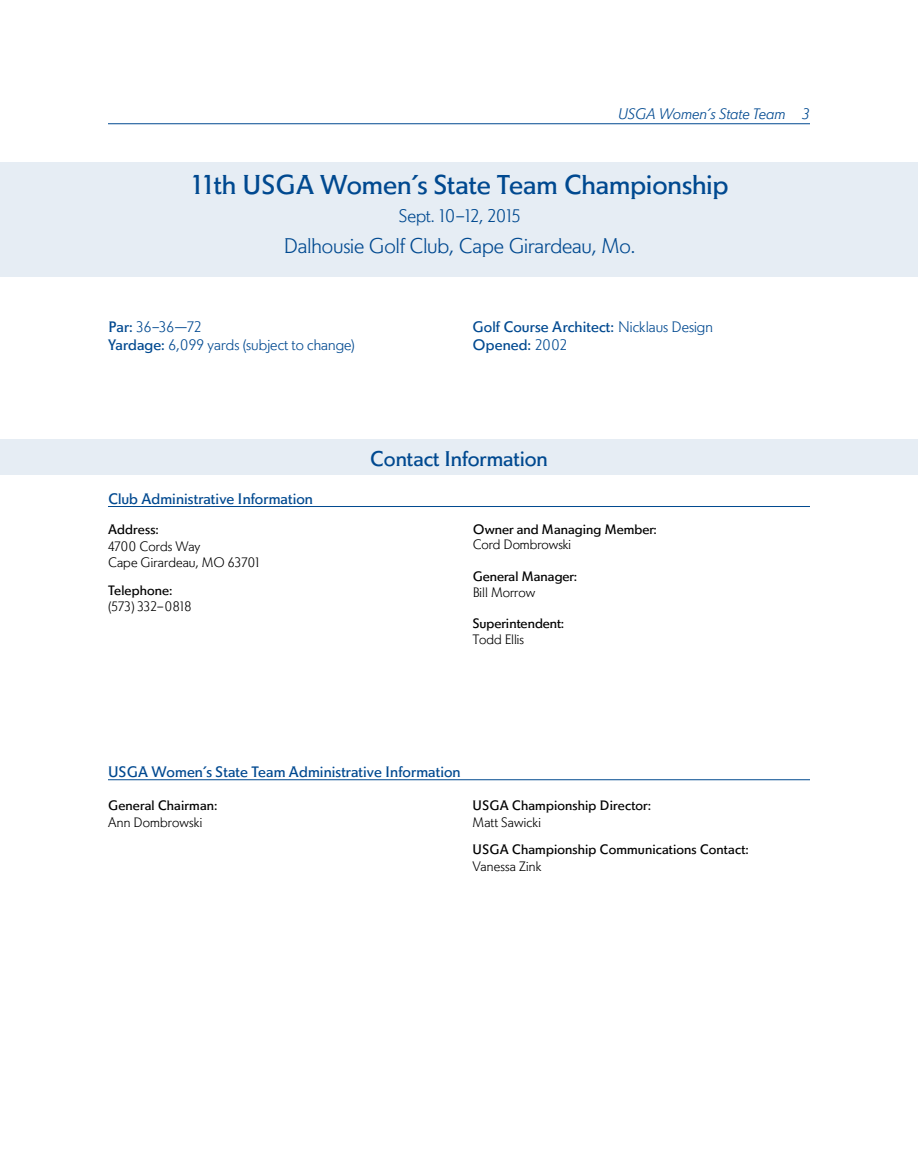
<style>
.page{position:relative;width:918px;height:1161px;background:#fff}
.page>*{position:absolute;margin:0;border:0;box-sizing:border-box;transform-origin:0 0}
.t1{font:27px "Memo Pro";letter-spacing:-.005em;color:#004990}
.t2{font:300 21px "Memo Pro";letter-spacing:-.005em;color:#004990}
.t3{font:21px "Memo Pro";letter-spacing:-.005em;color:#004990}
.t4{font:300 18px "Memo Pro";letter-spacing:-.01em;color:#004990}
.t5{font:15px/18px "Memo Pro";letter-spacing:.005em;color:#004990}
.t6{font:300 15px/18px "Memo Pro";letter-spacing:.005em;color:#004990}
.t7{font:italic 300 15px "Memo Pro";letter-spacing:.005em;color:#004990}
.t8{font:13.5px "Memo Pro";letter-spacing:.005em;color:#000}
.t9{font:300 13.5px/16.5px "Memo Pro";letter-spacing:.005em;color:#000}
.s1{font-weight:400}
.s2{font-weight:300}
</style>
<div class="page">
<div style="left:0;top:162px;width:918px;height:115px;background:#e6edf4"></div>
<div style="left:0;top:439px;width:918px;height:36px;background:#e6edf4"></div>
<hr style="left:108px;top:779px;width:702px;height:1px;background:#004990">
<hr style="left:108px;top:506px;width:702px;height:1px;background:#004990">
<hr style="left:108px;top:123px;width:702px;height:1px;background:#004990">
<p class="t7" style="left:618px;top:105px;width:193px">USGA Women’s State Team 3</p>
<h1 class="t1" style="left:191px;top:168px;width:539px">11th USGA Women’s State Team Championship</h1>
<h3 class="t4" style="left:399px;top:205px;width:123px">Sept. 10-12, 2015</h3>
<h2 class="t2" style="left:284px;top:233px;width:353px">Dalhousie Golf Club, Cape Girardeau, Mo.</h2>
<p class="t6" style="left:108px;top:318px;width:248px"><span class="s1">Par:</span> 36-36—72<br><span class="s1">Yardage:</span> 6,099 yards (subject to change)</p>
<p class="t5" style="left:472px;top:318px;width:242px">Golf Course Architect: <span class="s2">Nicklaus Design<br></span>Opened: <span class="s2">2002</span></p>
<p class="t5" style="left:108px;top:490px;width:207px">Club Administrative Information</p>
<p class="t8" style="left:108px;top:521px;width:53px">Address:</p>
<p class="t9" style="left:108px;top:538px;width:153px">4700 Cords Way<br>Cape Girardeau, MO 63701</p>
<p class="t8" style="left:108px;top:582px;width:67px">Telephone:</p>
<p class="t9" style="left:108px;top:598px;width:85px">(573) 332-0818</p>
<h2 class="t3" style="left:370px;top:445px;width:180px">Contact Information</h2>
<p class="t8" style="left:473px;top:521px;width:186px">Owner and Managing Member:</p>
<p class="t9" style="left:473px;top:536px;width:100px">Cord Dombrowski</p>
<p class="t8" style="left:473px;top:568px;width:106px">General Manager:</p>
<p class="t9" style="left:473px;top:584px;width:64px">Bill Morrow</p>
<p class="t8" style="left:473px;top:615px;width:93px">Superintendent:</p>
<p class="t9" style="left:473px;top:631px;width:53px">Todd Ellis</p>
<p class="t5" style="left:108px;top:763px;width:354px">USGA Women’s State Team Administrative Information</p>
<p class="t8" style="left:108px;top:797px;width:111px">General Chairman:</p>
<p class="t9" style="left:108px;top:814px;width:96px">Ann Dombrowski</p>
<p class="t8" style="left:472px;top:797px;width:181px">USGA Championship Director:</p>
<p class="t9" style="left:472px;top:814px;width:70px">Matt Sawicki</p>
<p class="t8" style="left:472px;top:841px;width:278px">USGA Championship Communications Contact:</p>
<p class="t9" style="left:472px;top:858px;width:70px">Vanessa Zink</p>
</div>
